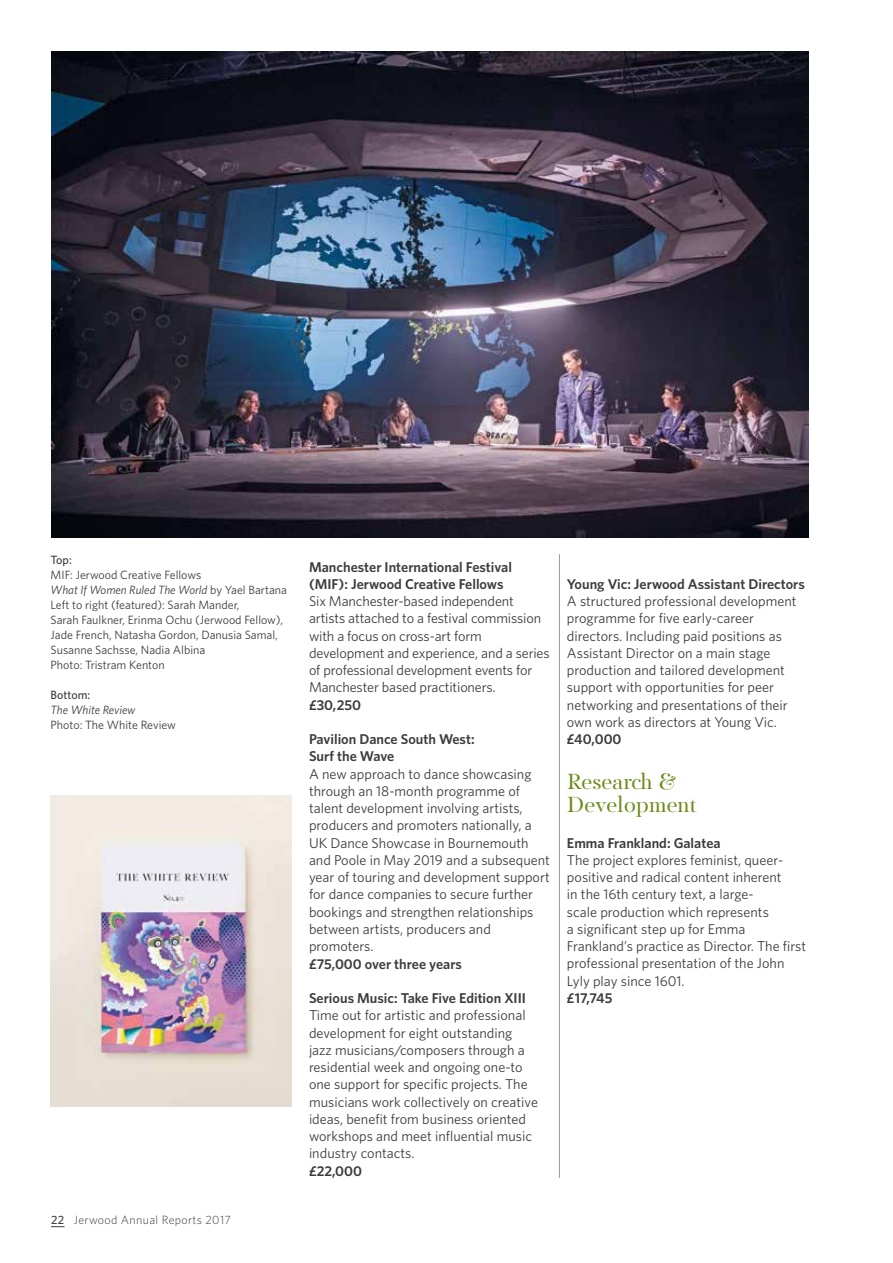
<style>
.page{position:relative;width:893px;height:1263px;background:#fff}
.page>*{position:absolute;margin:0;border:0;box-sizing:border-box;transform-origin:0 0}
.t1{font:22.5px/23.2px "PF Regal Display Pro";letter-spacing:.005em;color:#6b8a15}
.t2{font:14.25px/17.2px "Whitney";color:#3c3c3b}
.t3{font:600 14.25px/17.2px "Whitney";color:#3c3c3b}
.t4{font:12px/15px "Whitney";color:#3c3c3b}
.t5{font:300 12px "Whitney";letter-spacing:.03em;color:#3c3c3b}
.t6{font:italic 12px "Whitney";color:#3c3c3b}
.t7{font:500 12px "Whitney";color:#3c3c3b}
.s1{font-style:italic}
.s2{font-weight:500}
</style>
<div class="page">
<svg style="left:51px;top:1226px;width:13px;height:1px"></svg>
<img style="left:51px;top:796px;width:241px;height:310px">
<hr style="left:559px;top:554px;width:1px;height:624px;background:#9d9d9c">
<img style="left:51px;top:51px;width:757px;height:486px">
<p class="t7" style="left:51px;top:552px;width:23px">Top:</p>
<p class="t4" style="left:51px;top:567px;width:238px">MIF: Jerwood Creative Fellows<br><span class="s1">What If Women Ruled The World</span> by Yael Bartana Left to right (featured): Sarah Mander,<br>Sarah Faulkner, Erinma Ochu (Jerwood Fellow), Jade French, Natasha Gordon, Danusia Samal, Susanne Sachsse, Nadia Albina<br>Photo: Tristram Kenton</p>
<p class="t7" style="left:51px;top:687px;width:41px">Bottom:</p>
<p class="t6" style="left:51px;top:702px;width:87px">The White Review</p>
<p class="t4" style="left:51px;top:717px;width:127px">Photo: The White Review</p>
<p class="t5" style="left:51px;top:1211px;width:181px"><span class="s2">22</span> Jerwood Annual Reports 2017</p>
<p class="t3" style="left:309px;top:558px;width:204px">Manchester International Festival (MIF): Jerwood Creative Fellows</p>
<p class="t2" style="left:309px;top:592px;width:242px">Six Manchester-based independent artists attached to a festival commission with a focus on cross-art form development and experience, and a series of professional development events for Manchester based practitioners.</p>
<p class="t3" style="left:309px;top:696px;width:54px">£30,250</p>
<p class="t3" style="left:309px;top:730px;width:167px">Pavilion Dance South West:<br>Surf the Wave</p>
<p class="t2" style="left:309px;top:765px;width:242px">A new approach to dance showcasing through an 18-month programme of talent development involving artists, producers and promoters nationally, a UK Dance Showcase in Bournemouth and Poole in May 2019 and a subsequent year of touring and development support for dance companies to secure further bookings and strengthen relationships between artists, producers and promoters.</p>
<p class="t3" style="left:309px;top:955px;width:155px">£75,000 over three years</p>
<p class="t3" style="left:309px;top:989px;width:218px">Serious Music: Take Five Edition XIII</p>
<p class="t2" style="left:309px;top:1006px;width:231px">Time out for artistic and professional development for eight outstanding jazz musicians/composers through a residential week and ongoing one-to one support for specific projects. The musicians work collectively on creative ideas, benefit from business oriented workshops and meet influential music industry contacts.</p>
<p class="t3" style="left:309px;top:1162px;width:55px">£22,000</p>
<p class="t3" style="left:567px;top:575px;width:239px">Young Vic: Jerwood Assistant Directors</p>
<p class="t2" style="left:567px;top:592px;width:231px">A structured professional development programme for five early-career directors. Including paid positions as Assistant Director on a main stage production and tailored development support with opportunities for peer networking and presentations of their own work as directors at Young Vic.</p>
<p class="t3" style="left:567px;top:730px;width:56px">£40,000</p>
<h1 class="t1" style="left:567px;top:770px;width:131px">Research &amp;<br>Development</h1>
<p class="t3" style="left:567px;top:834px;width:155px">Emma Frankland: Galatea</p>
<p class="t2" style="left:567px;top:851px;width:241px">The project explores feminist, queer&shy;positive and radical content inherent<br>in the 16th century text, a large-<br>scale production which represents<br>a significant step up for Emma Frankland’s practice as Director. The first professional presentation of the John Lyly play since 1601.</p>
<p class="t3" style="left:567px;top:989px;width:47px">£17,745</p>
</div>
